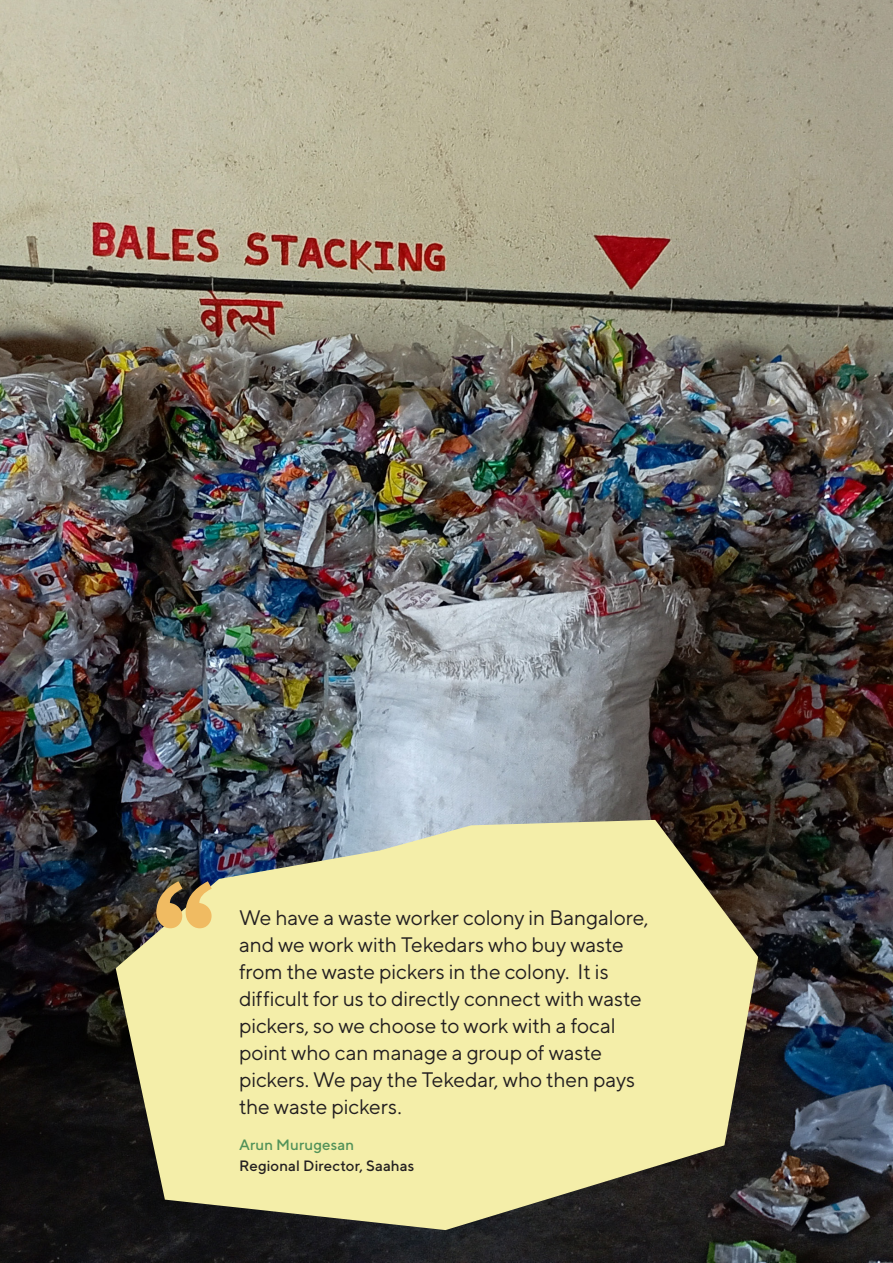
<style>
.page{position:relative;width:893px;height:1263px;background:#fff}
.page>*{position:absolute;margin:0;border:0;box-sizing:border-box;transform-origin:0 0}
.quote{font:21px/27px "TT Norms";letter-spacing:-.01em;color:#231f20}
.quote_designation{font:500 15px "TT Norms";letter-spacing:.005em;color:#231f20}
.quote_name{font:500 15px "TT Norms";letter-spacing:.01em;color:#519259}
</style>
<div class="page">
<img style="left:0;top:0;width:893px;height:1262px">
<svg style="left:116px;top:820px;width:642px;height:410px;background:#cac58f"></svg>
<svg style="left:156px;top:881px;width:56px;height:47px;background:#b7975b"></svg>
<p class="quote" style="left:239px;top:904px;width:411px">We have a waste worker colony in Bangalore, and we work with Tekedars who buy waste from the waste pickers in the colony. It is difficult for us to directly connect with waste pickers, so we choose to work with a focal point who can manage a group of waste pickers. We pay the Tekedar, who then pays the waste pickers.</p>
<p class="quote_name" style="left:239px;top:1135px;width:117px">Arun Murugesan</p>
<p class="quote_designation" style="left:239px;top:1156px;width:177px">Regional Director, Saahas</p>
</div>
